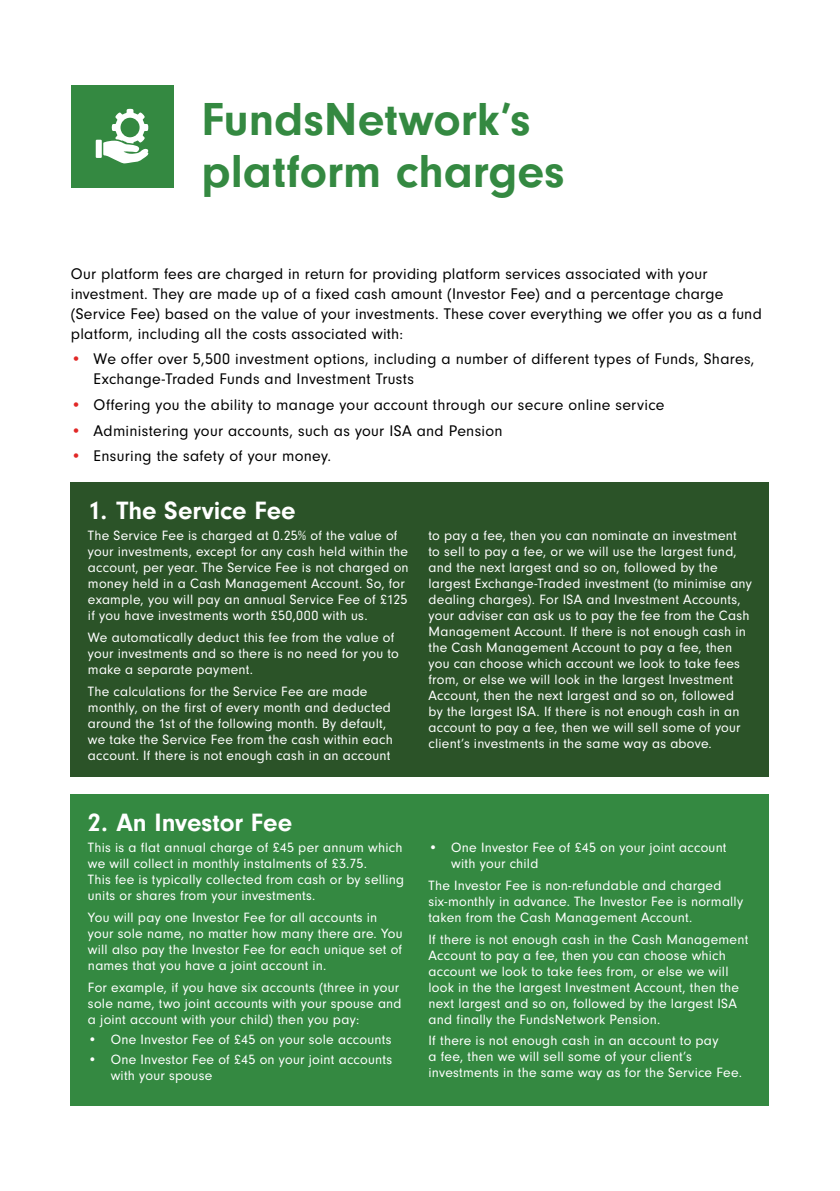
<style>
.page{position:relative;width:840px;height:1191px;background:#fff}
.page>*{position:absolute;margin:0;border:0;box-sizing:border-box;transform-origin:0 0}
.t1{font:700 48px/52px "Neuzeit Gro";color:#348941}
.t2{font:700 26px "Neuzeit Gro";color:#fff}
.t3{font:16px/20px "Neuzeit Gro";letter-spacing:.015em;color:#000}
.t4{font:14px/16px "Neuzeit Gro";letter-spacing:.015em;color:#fff}
.s1{color:#e12726}
</style>
<div class="page">
<div style="left:71px;top:85px;width:102px;height:102px;background:#348941"></div>
<div style="left:71px;top:482px;width:697px;height:295px;background:#2b5328"></div>
<div style="left:71px;top:794px;width:697px;height:312px;background:#348941"></div>
<svg style="left:96px;top:109px;width:52px;height:55px"></svg>
<h1 class="t1" style="left:201px;top:94px;width:364px">FundsNetwork’s platform charges</h1>
<p class="t3" style="left:71px;top:264px;width:692px">Our platform fees are charged in return for providing platform services associated with your investment. They are made up of a fixed cash amount (Investor Fee) and a percentage charge (Service Fee) based on the value of your investments. These cover everything we offer you as a fund platform, including all the costs associated with:</p>
<p class="t3" style="left:94px;top:349px;width:662px;text-indent:-23px"><span class="s1">•</span> We offer over 5,500 investment options, including a number of different types of Funds, Shares,<br>Exchange-Traded Funds and Investment Trusts</p>
<p class="t3" style="left:71px;top:395px;width:594px"><span class="s1">•</span> Offering you the ability to manage your account through our secure online service</p>
<p class="t3" style="left:71px;top:421px;width:433px"><span class="s1">•</span> Administering your accounts, such as your ISA and Pension</p>
<p class="t3" style="left:71px;top:446px;width:262px"><span class="s1">•</span> Ensuring the safety of your money.</p>
<h2 class="t2" style="left:88px;top:495px;width:209px">1. The Service Fee</h2>
<p class="t4" style="left:88px;top:528px;width:322px">The Service Fee is charged at 0.25% of the value of your investments, except for any cash held within the account, per year. The Service Fee is not charged on money held in a Cash Management Account. So, for example, you will pay an annual Service Fee of £125 if you have investments worth £50,000 with us.</p>
<p class="t4" style="left:88px;top:629px;width:312px">We automatically deduct this fee from the value of your investments and so there is no need for you to make a separate payment.</p>
<p class="t4" style="left:88px;top:683px;width:306px">The calculations for the Service Fee are made monthly, on the first of every month and deducted around the 1st of the following month. By default, we take the Service Fee from the cash within each account. If there is not enough cash in an account</p>
<p class="t4" style="left:428px;top:528px;width:325px">to pay a fee, then you can nominate an investment<br>to sell to pay a fee, or we will use the largest fund, and the next largest and so on, followed by the largest Exchange-Traded investment (to minimise any dealing charges). For ISA and Investment Accounts, your adviser can ask us to pay the fee from the Cash Management Account. If there is not enough cash in the Cash Management Account to pay a fee, then you can choose which account we look to take fees from, or else we will look in the largest Investment Account, then the next largest and so on, followed<br>by the largest ISA. If there is not enough cash in an account to pay a fee, then we will sell some of your client’s investments in the same way as above.</p>
<h2 class="t2" style="left:88px;top:807px;width:206px">2. An Investor Fee</h2>
<p class="t4" style="left:88px;top:840px;width:317px">This is a flat annual charge of £45 per annum which we will collect in monthly instalments of £3.75.<br>This fee is typically collected from cash or by selling units or shares from your investments.</p>
<p class="t4" style="left:88px;top:909px;width:316px">You will pay one Investor Fee for all accounts in your sole name, no matter how many there are. You will also pay the Investor Fee for each unique set of names that you have a joint account in.</p>
<p class="t4" style="left:88px;top:979px;width:315px">For example, if you have six accounts (three in your sole name, two joint accounts with your spouse and a joint account with your child) then you pay:</p>
<p class="t4" style="left:88px;top:1031px;width:305px">• One Investor Fee of £45 on your sole accounts</p>
<p class="t4" style="left:111px;top:1051px;width:283px;text-indent:-23px">• One Investor Fee of £45 on your joint accounts with your spouse</p>
<p class="t4" style="left:451px;top:840px;width:277px;text-indent:-23px">• One Investor Fee of £45 on your joint account with your child</p>
<p class="t4" style="left:428px;top:877px;width:316px">The Investor Fee is non-refundable and charged six-monthly in advance. The Investor Fee is normally taken from the Cash Management Account.</p>
<p class="t4" style="left:428px;top:931px;width:321px">If there is not enough cash in the Cash Management Account to pay a fee, then you can choose which account we look to take fees from, or else we will look in the the largest Investment Account, then the next largest and so on, followed by the largest ISA and finally the FundsNetwork Pension.</p>
<p class="t4" style="left:428px;top:1033px;width:315px">If there is not enough cash in an account to pay<br>a fee, then we will sell some of your client’s investments in the same way as for the Service Fee.</p>
</div>
